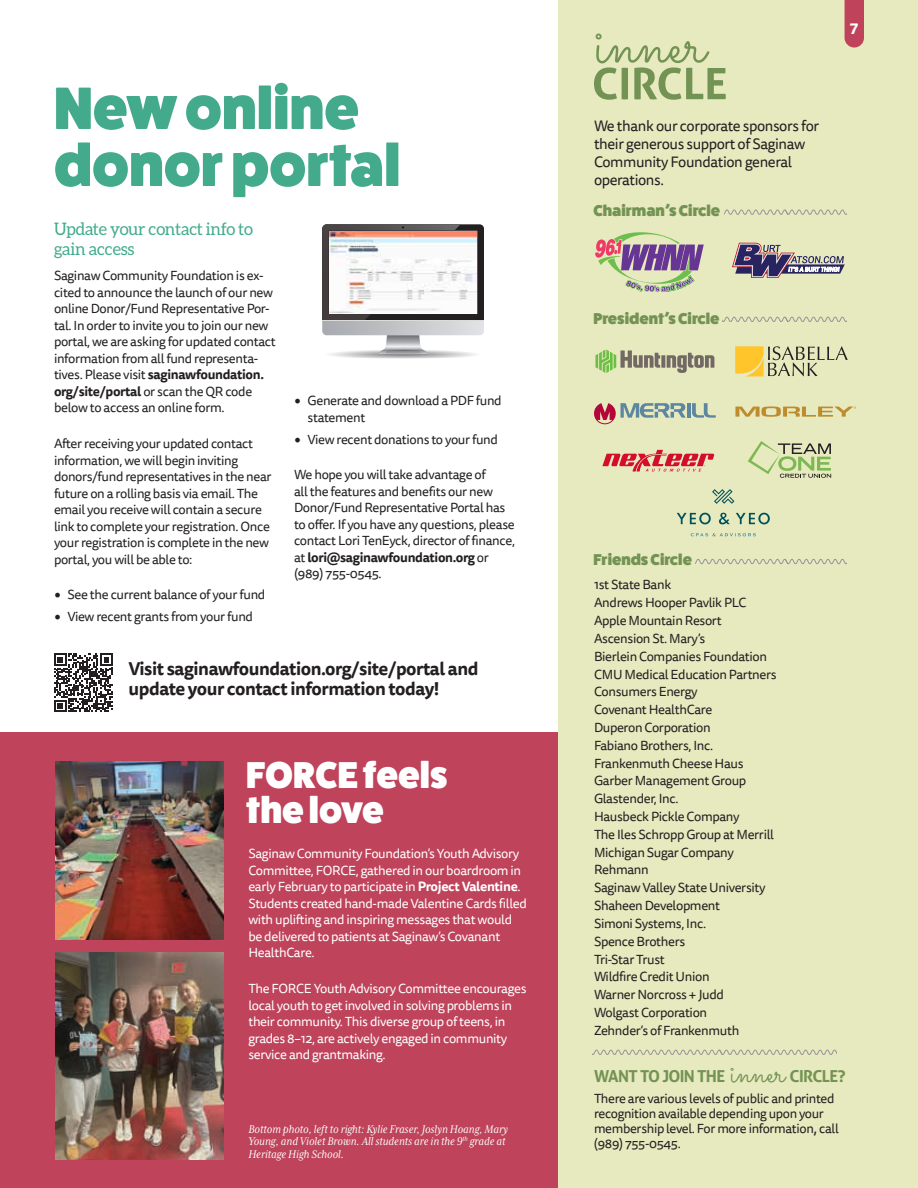
<style>
.page{position:relative;width:918px;height:1188px;background:#fff}
.page>*{position:absolute;margin:0;border:0;box-sizing:border-box;transform-origin:0 0}
.t1{font:800 60px/57px "Fat Frank";color:#43ab8c}
.t2{font:800 37.5px/34.5px "Fat Frank";color:#fff}
.t3{font:700 18px/19.5px "Tisa Sans Pro";letter-spacing:-.025em;color:#231f20}
.t4{font:17.25px/19.5px "Aleo";letter-spacing:-.02em;color:#43ab8c}
.t5{font:700 16.5px "Aller";letter-spacing:-.04em;color:#739354}
.t6{font:800 15.75px "Fat Frank";color:#739354}
.t7{font:700 15.45px "Tisa Sans Pro";color:#fff}
.t8{font:15px/18px "Tisa Sans Pro";letter-spacing:-.025em;color:#231f20}
.t9{font:13.2px/17.9px "Tisa Sans Pro";letter-spacing:-.025em;color:#231f20}
.t10{font:13.2px/16.5px "Tisa Sans Pro";letter-spacing:-.025em;color:#fff}
.t11{font:italic 12.75px/12.8px "Mrs Eaves XL Serif Nar OT";color:#fff}
.s1{font-weight:700}
.s2{font-family:"Minion Pro";font-size:18px}
.s3{font-family:"Plume Ad";font-weight:400}
.s4{font-family:"Sacramento";font-weight:400;font-size:33px}
.s5{font-size:16.5px}
</style>
<div class="page">
<div style="left:0;top:732px;width:577px;height:456px;background:#be435b"></div>
<div style="left:558px;top:0;width:360px;height:1188px;background:#e7e9bf"></div>
<svg style="left:594px;top:34px;width:132px;height:66px"></svg>
<svg style="left:593px;top:1049px;width:244px;height:6px"></svg>
<svg style="left:661px;top:355px;width:4px;height:13px"></svg>
<svg style="left:667px;top:353px;width:47px;height:20px"></svg>
<svg style="left:596px;top:350px;width:64px;height:23px"></svg>
<svg style="left:602px;top:450px;width:112px;height:22px"></svg>
<svg style="left:748px;top:441px;width:83px;height:37px"></svg>
<svg style="left:677px;top:489px;width:93px;height:35px"></svg>
<svg style="left:691px;top:533px;width:65px;height:3px"></svg>
<svg style="left:724px;top:209px;width:123px;height:6px"></svg>
<svg style="left:723px;top:316px;width:124px;height:6px"></svg>
<svg style="left:696px;top:559px;width:151px;height:5px"></svg>
<svg style="left:595px;top:232px;width:109px;height:60px"></svg>
<svg style="left:732px;top:243px;width:113px;height:35px"></svg>
<svg style="left:735px;top:346px;width:113px;height:30px"></svg>
<svg style="left:845px;top:0;width:19px;height:48px"></svg>
<hr style="left:687px;top:403px;width:3px;height:15px;background:#5d87a1">
<svg style="left:692px;top:403px;width:24px;height:15px"></svg>
<svg style="left:594px;top:403px;width:92px;height:21px"></svg>
<svg style="left:735px;top:407px;width:121px;height:10px"></svg>
<svg style="left:322px;top:224px;width:162px;height:135px"></svg>
<hr style="left:322px;top:320px;width:162px;height:1px;background:#dcdbda">
<hr style="left:477px;top:231px;width:1px;height:83px;background:#5c5a5b">
<svg style="left:329px;top:314px;width:148px;height:1px"></svg>
<img style="left:329px;top:231px;width:148px;height:83px">
<svg style="left:54px;top:654px;width:59px;height:58px"></svg>
<img style="left:55px;top:761px;width:169px;height:178px">
<img style="left:55px;top:953px;width:169px;height:206px">
<h1 class="t1" style="left:54px;top:80px;width:348px">New online donor portal</h1>
<h3 class="t4" style="left:54px;top:219px;width:201px">Update your contact info to gain access</h3>
<p class="t9" style="left:54px;top:268px;width:223px;line-height:16.5px">Saginaw Community Foundation is ex&shy;cited to announce the launch of our new online Donor/Fund Representative Por&shy;tal. In order to invite you to join our new portal, we are asking for updated contact information from all fund representa&shy;tives. Please visit <span class="s1">saginawfoundation. org/site/portal</span> or scan the QR code below to access an online form.</p>
<p class="t9" style="left:54px;top:436px;width:219px;line-height:16.5px">After receiving your updated contact information, we will begin inviting donors/fund representatives in the near future on a rolling basis via email. The email you receive will contain a secure link to complete your registration. Once your registration is complete in the new portal, you will be able to:</p>
<p class="t9" style="left:54px;top:586px;width:213px"><span class="s2">•</span> See the current balance of your fund</p>
<p class="t9" style="left:54px;top:608px;width:201px"><span class="s2">•</span> View recent grants from your fund</p>
<p class="t9" style="left:308px;top:393px;width:196px;line-height:16.5px;text-indent:-14px"><span class="s2">•</span> Generate and download a PDF fund statement</p>
<p class="t9" style="left:294px;top:430px;width:205px"><span class="s2">•</span> View recent donations to your fund</p>
<p class="t9" style="left:294px;top:467px;width:222px;line-height:16.5px">We hope you will take advantage of<br>all the features and benefits our new Donor/Fund Representative Portal has to offer. If you have any questions, please contact Lori TenEyck, director of finance, at <span class="s1">lori@saginawfoundation.org</span> or (989) 755-0545.</p>
<h3 class="t3" style="left:129px;top:659px;width:351px">Visit saginawfoundation.org/site/portal and update your contact information today!</h3>
<h2 class="t2" style="left:246px;top:759px;width:203px">FORCE feels the love</h2>
<p class="t10" style="left:248px;top:846px;width:280px">Saginaw Community Foundation’s Youth Advisory Committee, FORCE, gathered in our boardroom in early February to participate in <span class="s1">Project Valentine</span>.<br>Students created hand-made Valentine Cards filled with uplifting and inspiring messages that would be delivered to patients at Saginaw’s Covanant HealthCare.</p>
<p class="t10" style="left:248px;top:981px;width:280px">The FORCE Youth Advisory Committee encourages local youth to get involved in solving problems in their community. This diverse group of teens, in grades 8–12, are actively engaged in community service and grantmaking.</p>
<p class="t11" style="left:248px;top:1123px;width:261px">Bottom photo, left to right: Kylie Fraser, Joslyn Hoang, Mary<br>Young, and Violet Brown. All students are in the 9<sup>th</sup> grade at<br>Heritage High School.</p>
<p class="t7" style="left:850px;top:17px;width:10px">7</p>
<p class="t8" style="left:594px;top:117px;width:227px">We thank our corporate sponsors for their generous support of Saginaw<br>Community Foundation general operations.</p>
<p class="t6" style="left:593px;top:202px;width:128px">Chairman<span class="s3">’</span>s Circle</p>
<p class="t6" style="left:593px;top:309px;width:128px">President<span class="s3">’</span>s Circle</p>
<p class="t6" style="left:593px;top:551px;width:100px">Friends Circle</p>
<p class="t9" style="left:594px;top:576px;width:184px">1st State Bank<br>Andrews Hooper Pavlik PLC<br>Apple Mountain Resort<br>Ascension St. Mary’s<br>Bierlein Companies Foundation<br>CMU Medical Education Partners<br>Consumers Energy<br>Covenant HealthCare<br>Duperon Corporation<br>Fabiano Brothers, Inc.<br>Frankenmuth Cheese Haus<br>Garber Management Group<br>Glastender, Inc.<br>Hausbeck Pickle Company<br>The Iles Schropp Group at Merrill<br>Michigan Sugar Company<br>Rehmann<br>Saginaw Valley State University<br>Shaheen Development<br>Simoni Systems, Inc.<br>Spence Brothers<br>Tri-Star Trust<br>Wildfire Credit Union<br>Warner Norcross + Judd<br>Wolgast Corporation<br>Zehnder’s of Frankenmuth</p>
<p class="t5" style="left:594px;top:1065px;width:253px">WANT TO JOIN THE <span class="s4">inner</span> CIRCLE?</p>
<p class="t9" style="left:594px;top:1091px;width:246px;line-height:15px">There are various levels of public and printed recognition available depending upon your membership level. For more information<span class="s5">,</span> call (989) 755-0545.</p>
</div>
